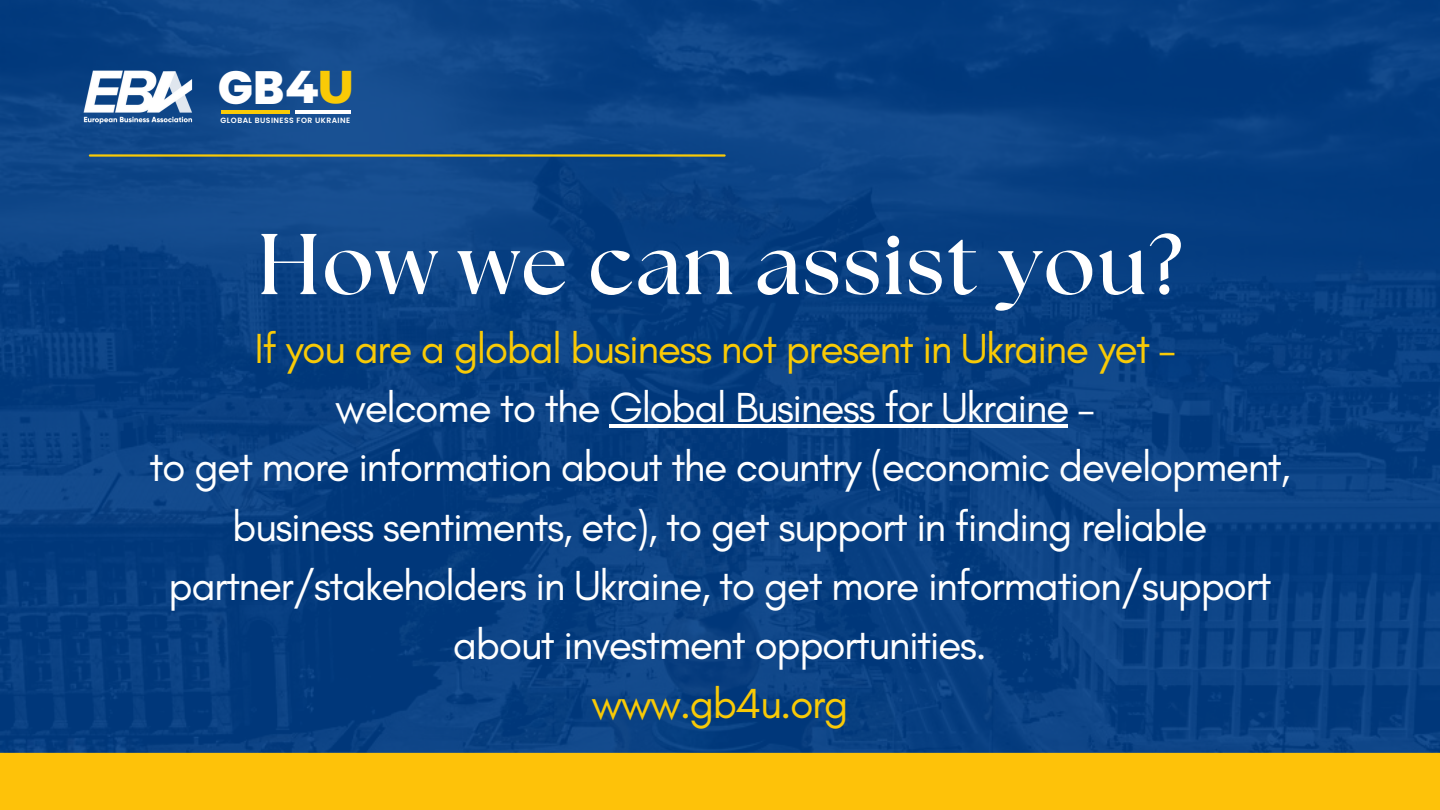
<style>
.page{position:relative;width:1440px;height:810px;background:#fff}
.page>*{position:absolute;margin:0;border:0;box-sizing:border-box;transform-origin:0 0}
.t1{font:700 86px "The Seasons";letter-spacing:.025em;color:#fff}
.t2{font:800 46.6px "Poppins";color:#fff}
.t3{font:42.8px/59.2px "Glacial Indifference";letter-spacing:-.035em;color:#fff;text-align:center}
.t4{font:42.8px "Glacial Indifference";letter-spacing:-.035em;color:#f9ca06}
.t5{font:600 7.6px "Poppins";letter-spacing:.06em;color:#fff}
.s1{font-family:"Montserrat";font-size:46.8px}
.s2{font-family:"Montserrat";font-size:46.8px;color:#f9ca06}
</style>
<div class="page">
<img style="left:0;top:0;width:1440px;height:753px">
<div style="left:0;top:753px;width:1440px;height:57px;background:#fec209"></div>
<hr style="left:89px;top:154px;width:637px;height:3px;background:#f9ca06">
<hr style="left:221px;top:110px;width:69px;height:4px;background:#f9ca06">
<hr style="left:295px;top:110px;width:56px;height:4px;background:#fff">
<img style="left:59px;top:26px;width:152px;height:152px">
<hr style="left:609px;top:424px;width:459px;height:4px;background:#fff">
<p class="t2" style="left:218px;top:55px;width:138px">GB<span class="s1">4</span><span class="s2">U</span></p>
<p class="t5" style="left:221px;top:115px;width:131px">GLOBAL BUSINESS FOR UKRAINE</p>
<h1 class="t1" style="left:257px;top:225px;width:927px">How we can assist you?</h1>
<p class="t4" style="left:255px;top:322px;width:922px">If you are a global business not present in Ukraine yet –</p>
<p class="t3" style="left:150px;top:377px;width:1142px">welcome to the Global Business for Ukraine –<br>to get more information about the country (economic development, business sentiments, etc), to get support in finding reliable partner/stakeholders in Ukraine, to get more information/support about investment opportunities.</p>
<p class="t4" style="left:591px;top:678px;width:259px">www.gb4u.org</p>
</div>
